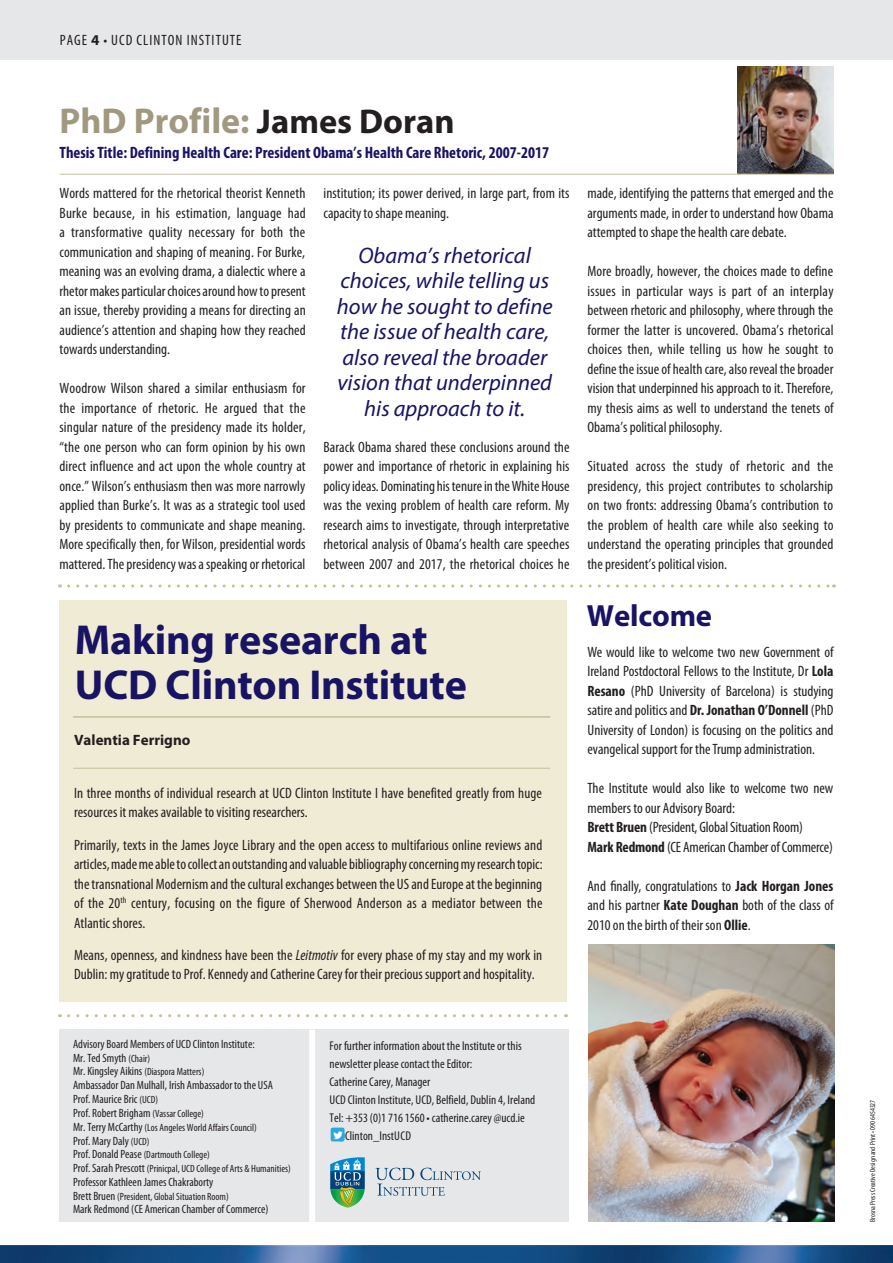
<style>
.page{position:relative;width:893px;height:1263px;background:#fff}
.page>*{position:absolute;margin:0;border:0;box-sizing:border-box;transform-origin:0 0}
.t1{font:700 42px/44.7px "Myriad Pro";letter-spacing:-.005em;color:#191364}
.t2{font:700 36px "Myriad Pro";color:#a1997f}
.t3{font:700 30.75px "Myriad Pro";letter-spacing:-.005em;color:#191364}
.t4{font:italic 22.5px/25.5px "Myriad Pro";color:#191364;text-align:center}
.t5{font:700 condensed 16.5px "Myriad Pro";color:#191364}
.t6{font:condensed 15px/19.5px "Myriad Pro";color:#231f20;text-align:justify}
.t7{font:condensed 15px "Myriad Pro";letter-spacing:.07em;color:#231f20}
.t8{font:700 15px "Myriad Pro";color:#231f20}
.t9{font:condensed 12.75px "Myriad Pro";color:#231f20}
.t10{font:condensed 12px/13.8px "Myriad Pro";color:#231f20}
.t11{font:condensed 10.5px/13.8px "Myriad Pro";color:#231f20}
.t12{font:condensed 7.5px "Myriad Pro";color:#231f20}
.s1{font-weight:700;font-stretch:normal}
.s2{font-size:34.5px;color:#231f20}
.s3{font-style:italic}
.s4{font-weight:700}
.s5{font-size:10.5px}
.s6{font-size:12px}
</style>
<div class="page">
<img style="left:0;top:1246px;width:893px;height:17px">
<div style="left:0;top:0;width:893px;height:60px;background:#e6e7e9"></div>
<svg style="left:69px;top:1014px;width:498px;height:3px"></svg>
<svg style="left:69px;top:584px;width:765px;height:3px"></svg>
<div style="left:60px;top:1030px;width:509px;height:192px;background:#e6e7e9"></div>
<div style="left:309px;top:1030px;width:6px;height:197px;background:#fff"></div>
<svg style="left:330px;top:1157px;width:35px;height:50px"></svg>
<svg style="left:375px;top:1168px;width:106px;height:28px"></svg>
<img style="left:331px;top:1127px;width:14px;height:14px">
<img style="left:738px;top:67px;width:95px;height:107px">
<hr style="left:60px;top:174px;width:773px;height:1px;background:#c7be99">
<div style="left:60px;top:600px;width:507px;height:401px;background:#efebd5"></div>
<hr style="left:73px;top:716px;width:477px;height:2px;background:#c7be99">
<hr style="left:73px;top:768px;width:477px;height:1px;background:#c7be99">
<img style="left:588px;top:944px;width:247px;height:277px">
<p class="t7" style="left:60px;top:31px;width:183px">PAGE <span class="s1">4</span> • UCD CLINTON INSTITUTE</p>
<h2 class="t2" style="left:60px;top:97px;width:397px">PhD Profile: <span class="s2">James Doran</span></h2>
<p class="t5" style="left:60px;top:142px;width:491px">Thesis Title: Defining Health Care: President Obama’s Health Care Rhetoric, 2007-2017</p>
<p class="t6" style="left:60px;top:183px;width:248px">Words mattered for the rhetorical theorist Kenneth Burke because, in his estimation, language had a transformative quality necessary for both the communication and shaping of meaning. For Burke, meaning was an evolving drama, a dialectic where a rhetor makes particular choices around how to present an issue, thereby providing a means for directing an audience’s attention and shaping how they reached towards understanding.</p>
<p class="t6" style="left:60px;top:378px;width:248px">Woodrow Wilson shared a similar enthusiasm for the importance of rhetoric. He argued that the singular nature of the presidency made its holder, “the one person who can form opinion by his own direct influence and act upon the whole country at once.” Wilson’s enthusiasm then was more narrowly applied than Burke’s. It was as a strategic tool used by presidents to communicate and shape meaning.<br>More specifically then, for Wilson, presidential words mattered. The presidency was a speaking or rhetorical</p>
<p class="t6" style="left:323px;top:183px;width:248px">institution; its power derived, in large part, from its capacity to shape meaning.</p>
<h3 class="t4" style="left:337px;top:242px;width:217px">Obama’s rhetorical choices, while telling us how he sought to define the issue of health care, also reveal the broader vision that underpinned his approach to it.</h3>
<p class="t6" style="left:323px;top:437px;width:248px">Barack Obama shared these conclusions around the power and importance of rhetoric in explaining his policy ideas. Dominating his tenure in the White House was the vexing problem of health care reform. My research aims to investigate, through interpretative rhetorical analysis of Obama’s health care speeches between 2007 and 2017, the rhetorical choices he</p>
<h1 class="t1" style="left:75px;top:616px;width:394px">Making research at<br>UCD Clinton Institute</h1>
<p class="t8" style="left:74px;top:730px;width:118px">Valentia Ferrigno</p>
<p class="t6" style="left:74px;top:783px;width:469px">In three months of individual research at UCD Clinton Institute I have benefited greatly from huge resources it makes available to visiting researchers.</p>
<p class="t6" style="left:74px;top:835px;width:470px">Primarily, texts in the James Joyce Library and the open access to multifarious online reviews and articles, made me able to collect an outstanding and valuable bibliography concerning my research topic: the transnational Modernism and the cultural exchanges between the US and Europe at the beginning of the 20<sup>th</sup> century, focusing on the figure of Sherwood Anderson as a mediator between the Atlantic shores.</p>
<p class="t6" style="left:74px;top:945px;width:470px">Means, openness, and kindness have been the <span class="s3">Leitmotiv</span> for every phase of my stay and my work in<br>Dublin: my gratitude to Prof. Kennedy and Catherine Carey for their precious support and hospitality.</p>
<p class="t6" style="left:587px;top:183px;width:247px">made, identifying the patterns that emerged and the arguments made, in order to understand how Obama attempted to shape the health care debate.</p>
<p class="t6" style="left:587px;top:261px;width:248px">More broadly, however, the choices made to define issues in particular ways is part of an interplay between rhetoric and philosophy, where through the former the latter is uncovered. Obama’s rhetorical choices then, while telling us how he sought to define the issue of health care, also reveal the broader vision that underpinned his approach to it. Therefore, my thesis aims as well to understand the tenets of Obama’s political philosophy.</p>
<p class="t6" style="left:587px;top:456px;width:248px">Situated across the study of rhetoric and the presidency, this project contributes to scholarship on two fronts: addressing Obama’s contribution to the problem of health care while also seeking to understand the operating principles that grounded the president’s political vision.</p>
<h3 class="t3" style="left:587px;top:595px;width:127px">Welcome</h3>
<p class="t6" style="left:587px;top:642px;width:247px">We would like to welcome two new Government of Ireland Postdoctoral Fellows to the Institute, Dr <span class="s4">Lola Resano</span> (PhD University of Barcelona) is studying satire and politics and <span class="s4">Dr. Jonathan O’Donnell</span> (PhD University of London) is focusing on the politics and evangelical support for the Trump administration.</p>
<p class="t6" style="left:587px;top:778px;width:247px;text-align:left">The Institute would also like to welcome two new members to our Advisory Board:<br><span class="s4">Brett Bruen</span> (President, Global Situation Room)<br><span class="s4">Mark Redmond</span> (CE American Chamber of Commerce)</p>
<p class="t6" style="left:587px;top:876px;width:247px">And finally, congratulations to <span class="s4">Jack Horgan Jones </span>and his partner <span class="s4">Kate Doughan</span> both of the class of 2010 on the birth of their son <span class="s4">Ollie</span>.</p>
<p class="t10" style="left:73px;top:1037px;width:201px">Advisory Board Members of UCD Clinton Institute:<br>Mr. Ted Smyth <span class="s5">(Chair)<br></span>Mr. Kingsley Aikins <span class="s5">(Diaspora Matters)<br></span>Ambassador Dan Mulhall, Irish Ambassador to the USA Prof. Maurice Bric <span class="s5">(UCD)<br></span>Prof. Robert Brigham <span class="s5">(Vassar College)</span></p>
<p class="t11" style="left:73px;top:1120px;width:185px"><span class="s6">Mr. Terry McCarthy</span> (Los Angeles World Affairs Council)</p>
<p class="t10" style="left:73px;top:1133px;width:78px">Prof. Mary Daly <span class="s5">(UCD)</span></p>
<p class="t11" style="left:73px;top:1148px;width:219px"><span class="s6">Prof. Donald Pease</span> (Dartmouth College)<br><span class="s6">Prof. Sarah Prescott</span> (Prinicpal, UCD College of Arts &amp; Humanities)</p>
<p class="t10" style="left:73px;top:1175px;width:142px">Professor Kathleen James Chakraborty</p>
<p class="t11" style="left:73px;top:1189px;width:157px"><span class="s6">Brett Bruen</span> (President, Global Situation Room)</p>
<p class="t10" style="left:73px;top:1202px;width:197px">Mark Redmond (CE American Chamber of Commerce)</p>
<p class="t9" style="left:330px;top:1038px;width:194px">For further information about the Institute or this</p>
<p class="t9" style="left:330px;top:1056px;width:144px">newsletter please contact the Editor:</p>
<p class="t9" style="left:330px;top:1074px;width:102px">Catherine Carey, Manager</p>
<p class="t9" style="left:330px;top:1092px;width:207px">UCD Clinton Institute, UCD, Belfield, Dublin 4, Ireland</p>
<p class="t9" style="left:330px;top:1110px;width:197px">Tel: +353 (0)1 716 1560 • catherine.carey @ucd.ie</p>
<p class="t9" style="left:338px;top:1128px;width:75px">@Clinton_InstUCD</p>
<p class="t12" style="left:868px;top:1222px;width:124px;rotate:-90deg">Brosna Press Creative Design and Print • 090 6454327</p>
</div>
